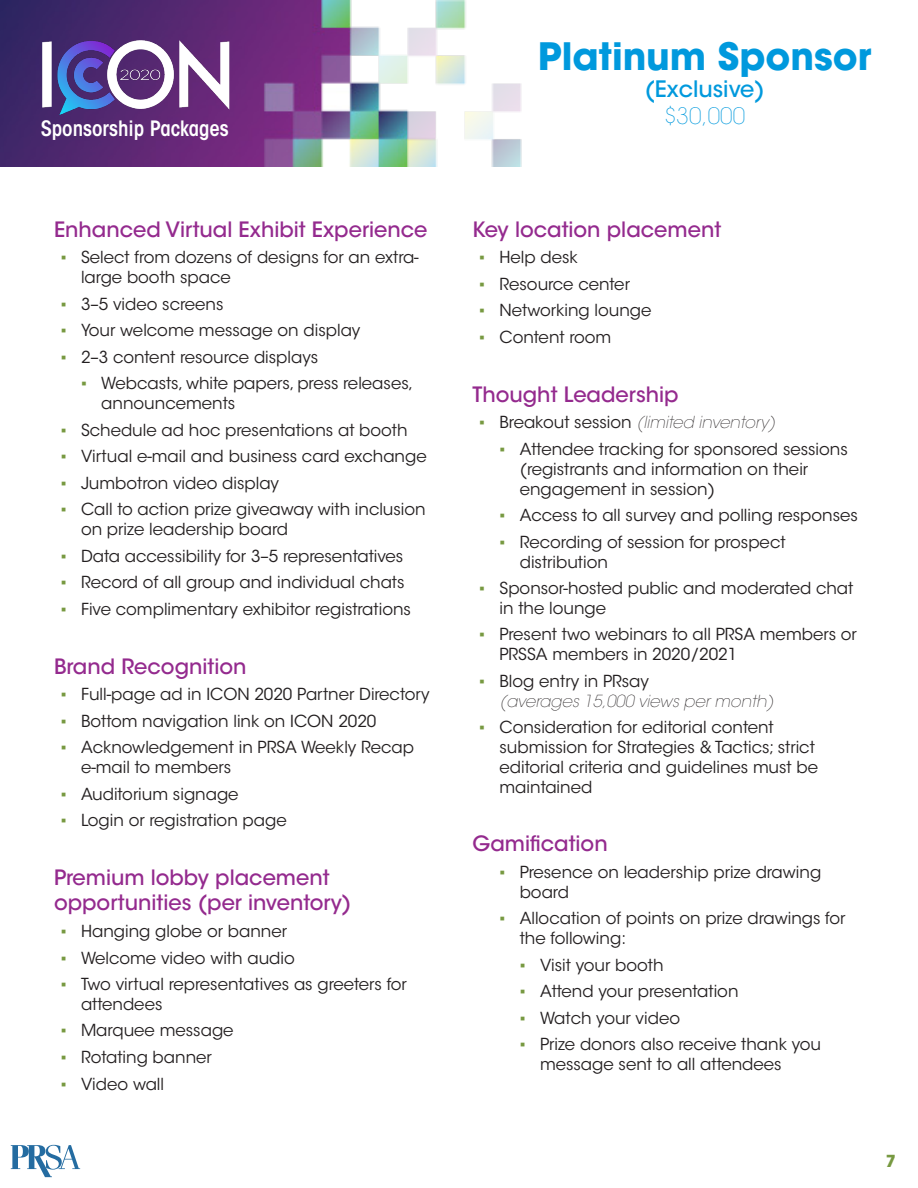
<style>
.page{position:relative;width:918px;height:1188px;background:#fff}
.page>*{position:absolute;margin:0;border:0;box-sizing:border-box;transform-origin:0 0}
.Sponsor_Titles{font:700 37.5px "ITC Avant Garde Std";color:#09d}
.Sponsor_Titles-2{font:500 22.5px/27px "ITC Avant Garde Std";color:#09d;text-align:center}
.Subheaders{font:500 21px/25.2px "ITC Avant Garde Std";color:#942a8e}
.t1{font:600 condensed 21px "ITC Avant Garde Std";color:#fff}
.t2{font:16.5px/19.8px "ITC Avant Garde Std";color:#231f20}
.t3{font:italic 200 16.5px/19.8px "ITC Avant Garde Std";color:#231f20}
.t4{font:700 16.5px "ITC Avant Garde Std";color:#779941}
.s1{font-family:"Arial";color:#779941}
.s2{font-weight:200}
.s3{font-family:"Arial";font-weight:400;font-style:normal;color:#779941}
.s4{font-weight:400;font-style:normal}
</style>
<div class="page">
<img style="left:0;top:0;width:522px;height:166px">
<img style="left:33px;top:33px;width:203px;height:87px">
<svg style="left:11px;top:1145px;width:69px;height:32px"></svg>
<p class="t1" style="left:41px;top:115px;width:190px">Sponsorship Packages</p>
<p class="Subheaders" style="left:54px;top:217px;width:375px">Enhanced Virtual Exhibit Experience</p>
<p class="t2" style="left:81px;top:248px;width:339px;text-indent:-20px"><span class="s1">▪</span> Select from dozens of designs for an extra&shy;large booth space</p>
<p class="t2" style="left:61px;top:294px;width:164px"><span class="s1">▪</span> 3–5 video screens</p>
<p class="t2" style="left:61px;top:321px;width:301px"><span class="s1">▪</span> Your welcome message on display</p>
<p class="t2" style="left:61px;top:347px;width:259px"><span class="s1">▪</span> 2–3 content resource displays</p>
<p class="t2" style="left:101px;top:374px;width:314px;text-indent:-20px"><span class="s1">▪</span> Webcasts, white papers, press releases, announcements</p>
<p class="t2" style="left:61px;top:420px;width:348px"><span class="s1">▪</span> Schedule ad hoc presentations at booth</p>
<p class="t2" style="left:61px;top:447px;width:368px"><span class="s1">▪</span> Virtual e-mail and business card exchange</p>
<p class="t2" style="left:61px;top:473px;width:220px"><span class="s1">▪</span> Jumbotron video display</p>
<p class="t2" style="left:81px;top:500px;width:346px;text-indent:-20px"><span class="s1">▪</span> Call to action prize giveaway with inclusion on prize leadership board</p>
<p class="t2" style="left:61px;top:546px;width:344px"><span class="s1">▪</span> Data accessibility for 3–5 representatives</p>
<p class="t2" style="left:61px;top:573px;width:345px"><span class="s1">▪</span> Record of all group and individual chats</p>
<p class="t2" style="left:61px;top:599px;width:352px"><span class="s1">▪</span> Five complimentary exhibitor registrations</p>
<p class="Subheaders" style="left:54px;top:654px;width:194px">Brand Recognition</p>
<p class="t2" style="left:61px;top:685px;width:370px"><span class="s1">▪</span> Full-page ad in ICON 2020 Partner Directory</p>
<p class="t2" style="left:61px;top:711px;width:317px"><span class="s1">▪</span> Bottom navigation link on ICON 2020</p>
<p class="t2" style="left:81px;top:738px;width:335px;text-indent:-20px"><span class="s1">▪</span> Acknowledgement in PRSA Weekly Recap e-mail to members</p>
<p class="t2" style="left:61px;top:784px;width:179px"><span class="s1">▪</span> Auditorium signage</p>
<p class="t2" style="left:61px;top:811px;width:228px"><span class="s1">▪</span> Login or registration page</p>
<p class="Subheaders" style="left:54px;top:865px;width:299px">Premium lobby placement opportunities (per inventory)</p>
<p class="t2" style="left:61px;top:921px;width:228px"><span class="s1">▪</span> Hanging globe or banner</p>
<p class="t2" style="left:61px;top:948px;width:236px"><span class="s1">▪</span> Welcome video with audio</p>
<p class="t2" style="left:81px;top:974px;width:327px;text-indent:-20px"><span class="s1">▪</span> Two virtual representatives as greeters for attendees</p>
<p class="t2" style="left:61px;top:1021px;width:174px"><span class="s1">▪</span> Marquee message</p>
<p class="t2" style="left:61px;top:1047px;width:153px"><span class="s1">▪</span> Rotating banner</p>
<p class="t2" style="left:61px;top:1074px;width:105px"><span class="s1">▪</span> Video wall</p>
<p class="Sponsor_Titles" style="left:538px;top:32px;width:335px">Platinum Sponsor</p>
<p class="Sponsor_Titles-2" style="left:645px;top:75px;width:121px">(Exclusive) <span class="s2">$30,000</span></p>
<p class="Subheaders" style="left:472px;top:217px;width:250px">Key location placement</p>
<p class="t2" style="left:479px;top:248px;width:100px"><span class="s1">▪</span> Help desk</p>
<p class="t2" style="left:479px;top:274px;width:152px"><span class="s1">▪</span> Resource center</p>
<p class="t2" style="left:479px;top:301px;width:174px"><span class="s1">▪</span> Networking lounge</p>
<p class="t2" style="left:479px;top:327px;width:134px"><span class="s1">▪</span> Content room</p>
<p class="Subheaders" style="left:472px;top:382px;width:208px">Thought Leadership</p>
<p class="t3" style="left:479px;top:413px;width:298px"><span class="s3">▪</span> <span class="s4">Breakout session</span> (limited inventory)</p>
<p class="t2" style="left:520px;top:439px;width:330px;text-indent:-20px"><span class="s1">▪</span> Attendee tracking for sponsored sessions (registrants and information on their engagement in session)</p>
<p class="t2" style="left:500px;top:506px;width:360px"><span class="s1">▪</span> Access to all survey and polling responses</p>
<p class="t2" style="left:520px;top:532px;width:267px;text-indent:-20px"><span class="s1">▪</span> Recording of session for prospect distribution</p>
<p class="t2" style="left:500px;top:578px;width:355px;text-indent:-20px"><span class="s1">▪</span> Sponsor-hosted public and moderated chat in the lounge</p>
<p class="t2" style="left:500px;top:625px;width:359px;text-indent:-20px"><span class="s1">▪</span> Present two webinars to all PRSA members or<br>PRSSA members in 2020/2021</p>
<p class="t3" style="left:500px;top:671px;width:276px;text-indent:-20px"><span class="s3">▪</span> <span class="s4">Blog entry in PRsay<br></span>(averages 15,000 views per month)</p>
<p class="t2" style="left:500px;top:717px;width:320px;text-indent:-20px"><span class="s1">▪</span> Consideration for editorial content submission for Strategies &amp; Tactics; strict editorial criteria and guidelines must be maintained</p>
<p class="Subheaders" style="left:472px;top:831px;width:137px">Gamification</p>
<p class="t2" style="left:520px;top:862px;width:303px;text-indent:-20px"><span class="s1">▪</span> Presence on leadership prize drawing board</p>
<p class="t2" style="left:520px;top:909px;width:327px;text-indent:-20px"><span class="s1">▪</span> Allocation of points on prize drawings for the following:</p>
<p class="t2" style="left:520px;top:955px;width:145px"><span class="s1">▪</span> Visit your booth</p>
<p class="t2" style="left:520px;top:982px;width:220px"><span class="s1">▪</span> Attend your presentation</p>
<p class="t2" style="left:520px;top:1008px;width:162px"><span class="s1">▪</span> Watch your video</p>
<p class="t2" style="left:540px;top:1035px;width:283px;text-indent:-20px"><span class="s1">▪</span> Prize donors also receive thank you message sent to all attendees</p>
<p class="t4" style="left:886px;top:1150px;width:12px">7</p>
</div>
